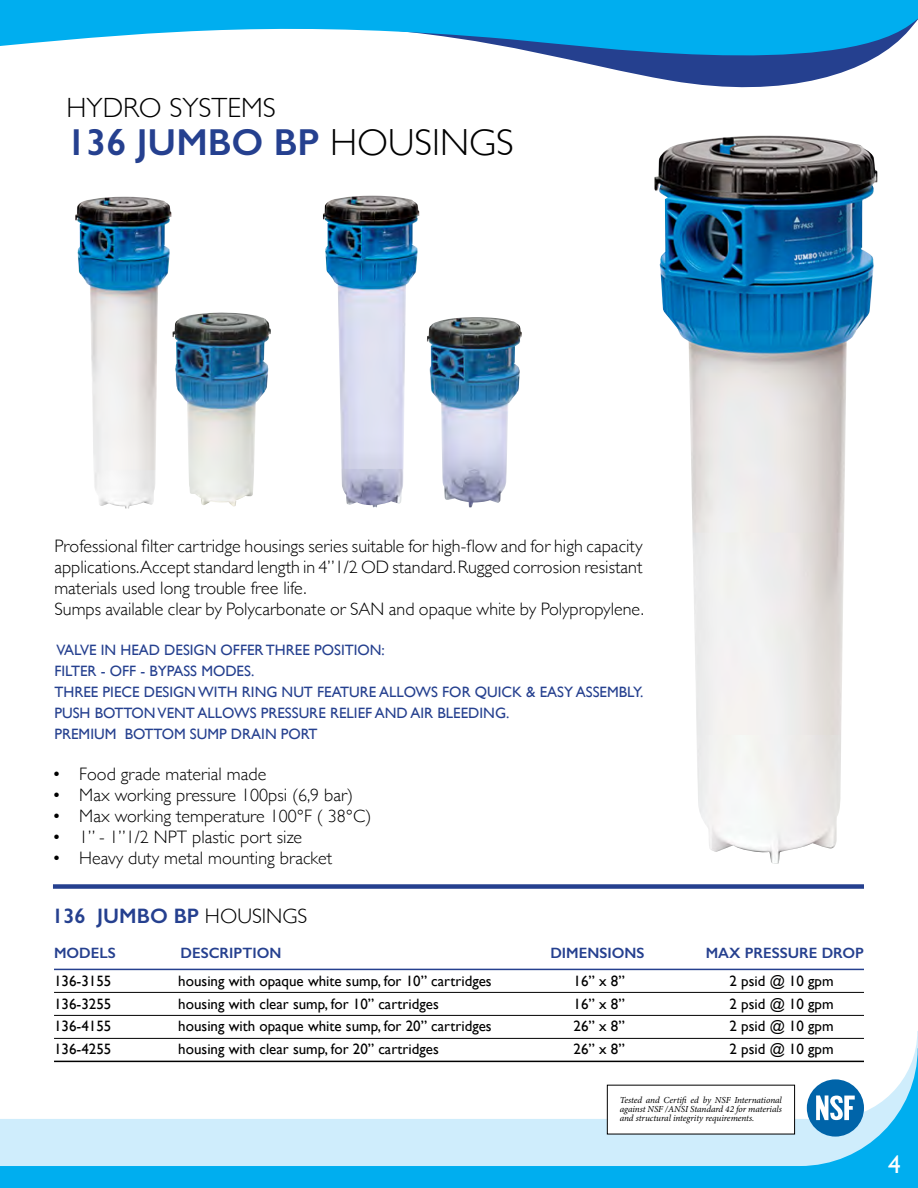
<style>
.page{position:relative;width:918px;height:1188px;background:#fff}
.page>*{position:absolute;margin:0;border:0;box-sizing:border-box;transform-origin:0 0}
.t1{font:600 37.65px "Gill Sans";color:#25408f}
.t2{font:300 27.75px "Gill Sans";color:#000}
.t3{font:25.2px "Gill Sans";color:#fff}
.t4{font:600 21px "Gill Sans";color:#25408f}
.t5{font:300 18px/21px "Gill Sans";color:#000}
.t6{font:15px/22.5px "Gill Sans";color:#000;text-align:justify}
.t7{font:15px/21px "Gill Sans";color:#25408f}
.t8{font:600 15px "Gill Sans";color:#25408f}
.t9{font:italic 9.3px/9.3px "Minion Pro";letter-spacing:-.01em;color:#000;text-align:justify}
.s1{font-weight:300;color:#000}
</style>
<div class="page">
<svg style="left:54px;top:1031px;width:864px;height:14px"></svg>
<svg style="left:0;top:1045px;width:918px;height:143px"></svg>
<img style="left:654px;top:136px;width:223px;height:728px">
<hr style="left:54px;top:969px;width:810px;height:1px;background:#25408f">
<hr style="left:54px;top:992px;width:810px;height:1px;background:#000">
<hr style="left:54px;top:1015px;width:810px;height:1px;background:#000">
<hr style="left:54px;top:1038px;width:810px;height:1px;background:#000">
<hr style="left:54px;top:1061px;width:810px;height:1px;background:#000">
<div style="left:53px;top:884px;width:811px;height:5px;background:#25408f"></div>
<img style="left:75px;top:197px;width:96px;height:312px">
<img style="left:323px;top:196px;width:96px;height:311px">
<img style="left:427px;top:317px;width:95px;height:190px">
<img style="left:172px;top:313px;width:99px;height:193px">
<div style="left:607px;top:1085px;width:188px;height:49px;background:#fff"></div>
<div style="left:807px;top:1079px;width:57px;height:58px;background:#0064a9;border-radius:50%"></div>
<svg style="left:816px;top:1095px;width:39px;height:25px"></svg>
<svg style="left:662px;top:79px;width:157px;height:9px"></svg>
<svg style="left:0;top:0;width:918px;height:79px;fill:#00aeef"></svg>
<h2 class="t2" style="left:67px;top:86px;width:211px">HYDRO SYSTEMS</h2>
<h1 class="t1" style="left:67px;top:120px;width:449px">136 JUMBO BP <span class="s1">HOUSINGS</span></h1>
<p class="t5" style="left:54px;top:534px;width:591px">Professional filter cartridge housings series suitable for high-flow and for high capacity applications.Accept standard length in 4”1/2 OD standard. Rugged corrosion resistant materials used long trouble free life.<br>Sumps available clear by Polycarbonate or SAN and opaque white by Polypropylene.</p>
<p class="t7" style="left:54px;top:640px;width:590px">VALVE IN HEAD DESIGN OFFER THREE POSITION:<br>FILTER - OFF - BYPASS MODES.<br>THREE PIECE DESIGN WITH RING NUT FEATURE ALLOWS FOR QUICK &amp; EASY ASSEMBLY.<br>PUSH BOTTON VENT ALLOWS PRESSURE RELIEF AND AIR BLEEDING.<br>PREMIUM BOTTOM SUMP DRAIN PORT</p>
<p class="t5" style="left:52px;top:763px;width:216px">• Food grade material made</p>
<p class="t5" style="left:52px;top:784px;width:302px">• Max working pressure 100psi (6,9 bar)</p>
<p class="t5" style="left:52px;top:805px;width:321px">• Max working temperature 100°F ( 38°C)</p>
<p class="t5" style="left:52px;top:826px;width:251px">• 1” - 1”1/2 NPT plastic port size</p>
<p class="t5" style="left:52px;top:847px;width:281px">• Heavy duty metal mounting bracket</p>
<p class="t4" style="left:52px;top:903px;width:257px">136 JUMBO BP <span class="s1">HOUSINGS</span></p>
<p class="t8" style="left:54px;top:944px;width:63px">MODELS</p>
<p class="t6" style="left:54px;top:970px;width:59px">136-3155<br>136-3255<br>136-4155<br>136-4255</p>
<p class="t6" style="left:574px;top:970px;width:53px">16” x 8” 16” x 8” 26” x 8” 26” x 8”</p>
<p class="t6" style="left:730px;top:970px;width:106px">2 psid @ 10 gpm 2 psid @ 10 gpm 2 psid @ 10 gpm 2 psid @ 10 gpm</p>
<p class="t8" style="left:181px;top:944px;width:102px">DESCRIPTION</p>
<p class="t8" style="left:550px;top:944px;width:96px">DIMENSIONS</p>
<p class="t8" style="left:706px;top:944px;width:160px">MAX PRESSURE DROP</p>
<p class="t6" style="left:178px;top:970px;width:315px;text-align:left">housing with opaque white sump, for 10” cartridges housing with clear sump, for 10” cartridges<br>housing with opaque white sump, for 20” cartridges housing with clear sump, for 20” cartridges</p>
<p class="t9" style="left:620px;top:1095px;width:164px">Tested and Certifi ed by NSF International against NSF /ANSI Standard 42 for materials and structural integrity requirements.</p>
<h3 class="t3" style="left:888px;top:1150px;width:14px">4</h3>
</div>
